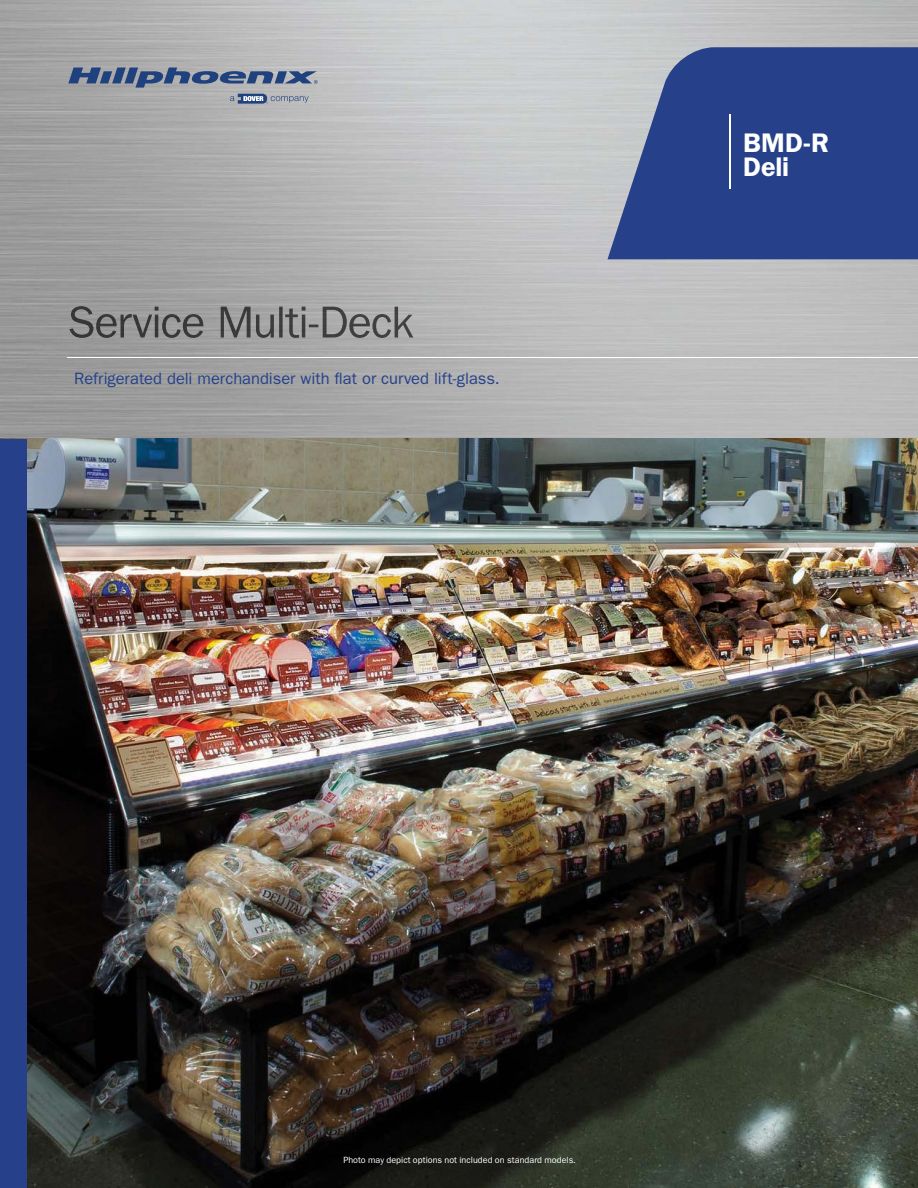
<style>
.page{position:relative;width:918px;height:1188px;background:#fff}
.page>*{position:absolute;margin:0;border:0;box-sizing:border-box;transform-origin:0 0}
.t1{font:600 27px/24px "Franklin Gothic";color:#fff}
.t2{font:16.5px "Franklin Gothic";color:#26418a}
.t3{font:9px "Franklin Gothic";letter-spacing:.005em;color:#fff}
</style>
<div class="page">
<img style="left:0;top:0;width:918px;height:439px">
<img style="left:27px;top:439px;width:891px;height:749px">
<svg style="left:608px;top:47px;width:310px;height:212px;background:#385191"></svg>
<img style="left:69px;top:306px;width:344px;height:32px">
<hr style="left:68px;top:357px;width:850px;height:1px;background:#fff">
<hr style="left:730px;top:115px;width:1px;height:74px;background:#fff">
<div style="left:0;top:439px;width:27px;height:749px;background:#26418a"></div>
<svg style="left:68px;top:68px;width:250px;height:20px;background:#70809b"></svg>
<svg style="left:230px;top:94px;width:79px;height:10px"></svg>
<p class="t2" style="left:74px;top:369px;width:427px">Refrigerated deli merchandiser with flat or curved lift-glass.</p>
<h1 class="t1" style="left:743px;top:131px;width:87px">BMD-R<br>Deli</h1>
<p class="t3" style="left:343px;top:1155px;width:234px">Photo may depict options not included on standard models.</p>
</div>
